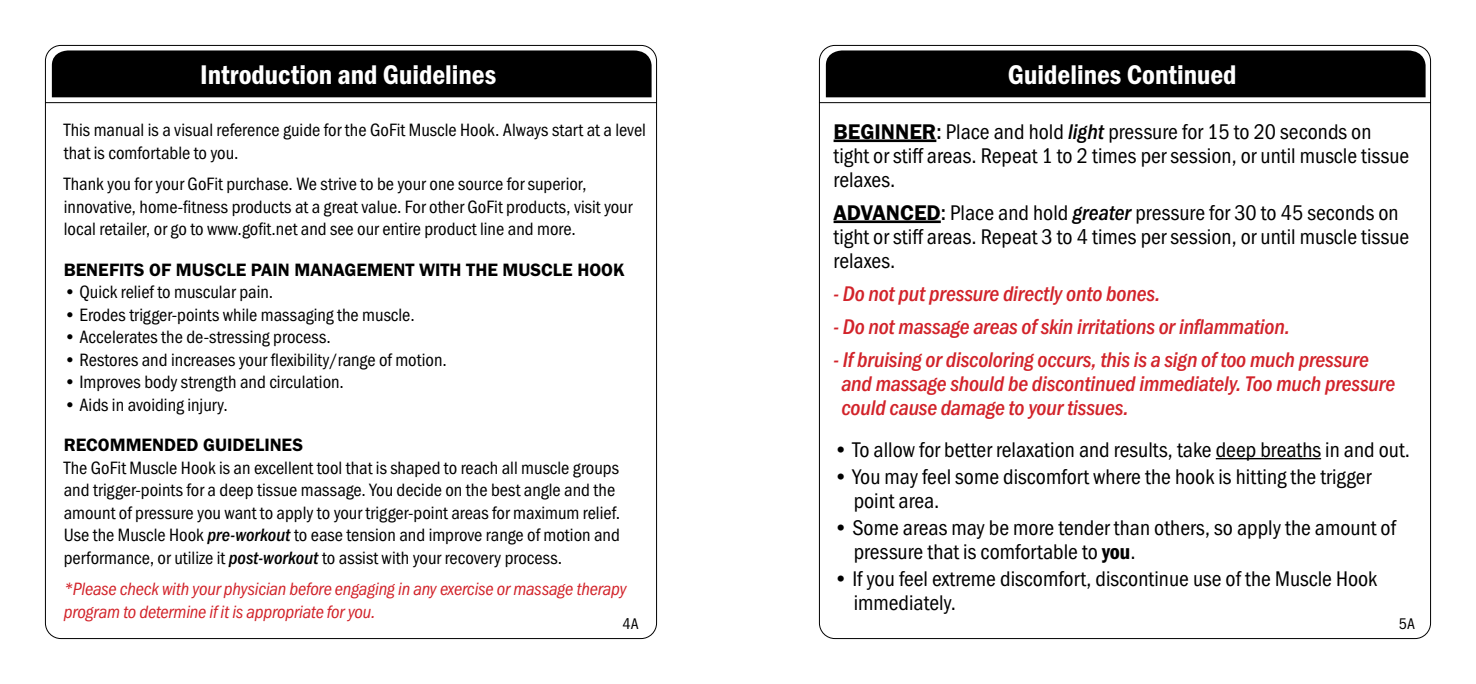
<style>
.page{position:relative;width:1476px;height:684px;background:#fff}
.page>*{position:absolute;margin:0;border:0;box-sizing:border-box;transform-origin:0 0}
.t1{font:28px "Franklin Gothic URW Con Dem";color:#fff}
.t2{font:22px/24px "Franklin Gothic URW Con Boo";color:#000}
.t3{font:22px/24px "Franklin Gothic URW Con Med Ita";letter-spacing:-.01em;color:#d2232a}
.t4{font:18.4px/22.4px "Franklin Gothic URW Con Boo";color:#000}
.t5{font:18.4px/22.4px "Franklin Gothic URW Con Boo Ita";letter-spacing:-.01em;color:#d2232a}
.t6{font:18.4px "Franklin Gothic URW Dem";color:#000}
.t7{font:16px "Franklin Gothic URW Con Boo";color:#000}
.s1{font-family:"Franklin Gothic URW Con Med Ita"}
.s2{font-family:"Franklin Gothic URW Dem"}
.s3{font-family:"Franklin Gothic URW Con";font-weight:500}
.s4{font-family:"Franklin Gothic URW Con Dem"}
</style>
<div class="page">
<div style="left:52px;top:50px;width:600px;height:47px;background:#000"></div>
<hr style="left:45px;top:102px;width:612px;height:1px;background:#000">
<hr style="left:834px;top:140px;width:102px;height:2px;background:#000">
<hr style="left:834px;top:221px;width:107px;height:2px;background:#000">
<hr style="left:1216px;top:458px;width:105px;height:1px;background:#000">
<div style="left:826px;top:50px;width:600px;height:47px;background:#000"></div>
<hr style="left:819px;top:102px;width:612px;height:1px;background:#000">
<h1 class="t1" style="left:200px;top:56px;width:298px">Introduction and Guidelines</h1>
<h1 class="t1" style="left:1008px;top:56px;width:230px">Guidelines Continued</h1>
<p class="t4" style="left:64px;top:119px;width:584px">This manual is a visual reference guide for the GoFit Muscle Hook. Always start at a level that is comfortable to you.</p>
<p class="t4" style="left:64px;top:173px;width:570px">Thank you for your GoFit purchase. We strive to be your one source for superior, innovative, home-fitness products at a great value. For other GoFit products, visit your local retailer, or go to www.gofit.net and see our entire product line and more.</p>
<p class="t6" style="left:64px;top:258px;width:562px">BENEFITS OF MUSCLE PAIN MANAGEMENT WITH THE MUSCLE HOOK</p>
<p class="t4" style="left:64px;top:281px;width:211px">• Quick relief to muscular pain.</p>
<p class="t4" style="left:64px;top:303px;width:353px">• Erodes trigger-points while massaging the muscle.</p>
<p class="t4" style="left:64px;top:326px;width:269px">• Accelerates the de-stressing process.</p>
<p class="t4" style="left:64px;top:348px;width:385px">• Restores and increases your flexibility/range of motion.</p>
<p class="t4" style="left:64px;top:371px;width:282px">• Improves body strength and circulation.</p>
<p class="t4" style="left:64px;top:393px;width:166px">• Aids in avoiding injury.</p>
<p class="t6" style="left:64px;top:434px;width:241px">RECOMMENDED GUIDELINES</p>
<p class="t4" style="left:64px;top:456px;width:558px">The GoFit Muscle Hook is an excellent tool that is shaped to reach all muscle groups and trigger-points for a deep tissue massage. You decide on the best angle and the amount of pressure you want to apply to your trigger-point areas for maximum relief.<br>Use the Muscle Hook <span class="s1">pre-workout</span> to ease tension and improve range of motion and performance, or utilize it <span class="s1">post-workout</span> to assist with your recovery process.</p>
<p class="t5" style="left:64px;top:578px;width:565px">*Please check with your physician before engaging in any exercise or massage therapy program to determine if it is appropriate for you.</p>
<p class="t7" style="left:623px;top:614px;width:18px">4A</p>
<p class="t2" style="left:834px;top:119px;width:577px"><span class="s2">BEGINNER</span><span class="s3">:</span> Place and hold <span class="s1">light</span> pressure for 15 to 20 seconds on tight or stiff areas. Repeat 1 to 2 times per session, or until muscle tissue relaxes.</p>
<p class="t2" style="left:834px;top:200px;width:577px"><span class="s2">ADVANCED</span><span class="s3">:</span> Place and hold <span class="s1">greater</span> pressure for 30 to 45 seconds on tight or stiff areas. Repeat 3 to 4 times per session, or until muscle tissue relaxes.</p>
<p class="t3" style="left:834px;top:281px;width:328px">- Do not put pressure directly onto bones.</p>
<p class="t3" style="left:834px;top:314px;width:458px">- Do not massage areas of skin irritations or inflammation.</p>
<p class="t3" style="left:841px;top:347px;width:555px;text-indent:-8px">- If bruising or discoloring occurs, this is a sign of too much pressure and massage should be discontinued immediately. Too much pressure could cause damage to your tissues.</p>
<p class="t2" style="left:834px;top:437px;width:578px">• To allow for better relaxation and results, take deep breaths in and out.</p>
<p class="t2" style="left:854px;top:464px;width:519px;text-indent:-20px">• You may feel some discomfort where the hook is hitting the trigger point area.</p>
<p class="t2" style="left:854px;top:515px;width:544px;text-indent:-20px">• Some areas may be more tender than others, so apply the amount of pressure that is comfortable to <span class="s4">you</span>.</p>
<p class="t2" style="left:854px;top:567px;width:525px;text-indent:-20px">• If you feel extreme discomfort, discontinue use of the Muscle Hook immediately.</p>
<p class="t7" style="left:1399px;top:614px;width:18px">5A</p>
</div>
